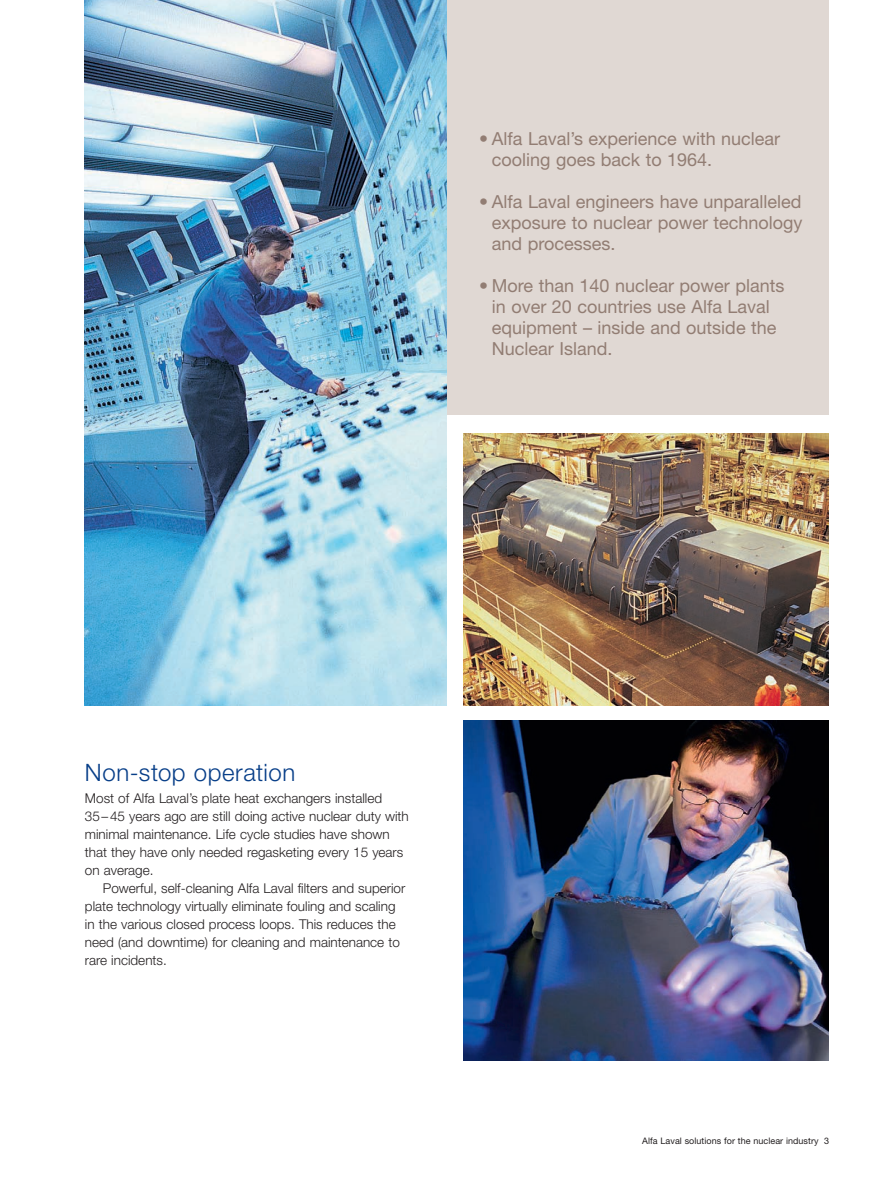
<style>
.page{position:relative;width:893px;height:1191px;background:#fff}
.page>*{position:absolute;margin:0;border:0;box-sizing:border-box;transform-origin:0 0}
.t1{font:300 24px "Helvetica Neue LT Std";letter-spacing:.025em;color:#073e88}
.t2{font:18px/21px "Helvetica Neue LT Std";color:#927d73}
.t3{font:300 13.5px/18px "Helvetica Neue LT Std";color:#231f20}
.t4{font:9px "Helvetica Neue LT Std";letter-spacing:.005em;color:#231f20}
</style>
<div class="page">
<div style="left:85px;top:0;width:744px;height:414px;background:#e0d8d3"></div>
<img style="left:463px;top:720px;width:366px;height:341px">
<img style="left:463px;top:433px;width:366px;height:272px">
<img style="left:85px;top:0;width:361px;height:705px">
<h2 class="t2" style="left:492px;top:128px;width:290px;text-indent:-13px">• Alfa Laval’s experience with nuclear cooling goes back to 1964.</h2>
<h2 class="t2" style="left:492px;top:191px;width:312px;text-align:justify;text-indent:-13px">• Alfa Laval engineers have unparalleled exposure to nuclear power technology and processes.</h2>
<h2 class="t2" style="left:492px;top:275px;width:294px;text-indent:-13px">• More than 140 nuclear power plants in over 20 countries use Alfa Laval equipment – inside and outside the<br>Nuclear Island.</h2>
<h1 class="t1" style="left:85px;top:758px;width:212px">Non-stop operation</h1>
<p class="t3" style="left:85px;top:789px;width:325px">Most of Alfa Laval’s plate heat exchangers installed 35–45 years ago are still doing active nuclear duty with minimal maintenance. Life cycle studies have shown that they have only needed regasketing every 15 years on average.</p>
<p class="t3" style="left:85px;top:879px;width:322px;text-indent:18px">Powerful, self-cleaning Alfa Laval filters and superior plate technology virtually eliminate fouling and scaling in the various closed process loops. This reduces the need (and downtime) for cleaning and maintenance to rare incidents.</p>
<p class="t4" style="left:642px;top:1135px;width:188px">Alfa Laval solutions for the nuclear industry 3</p>
</div>
